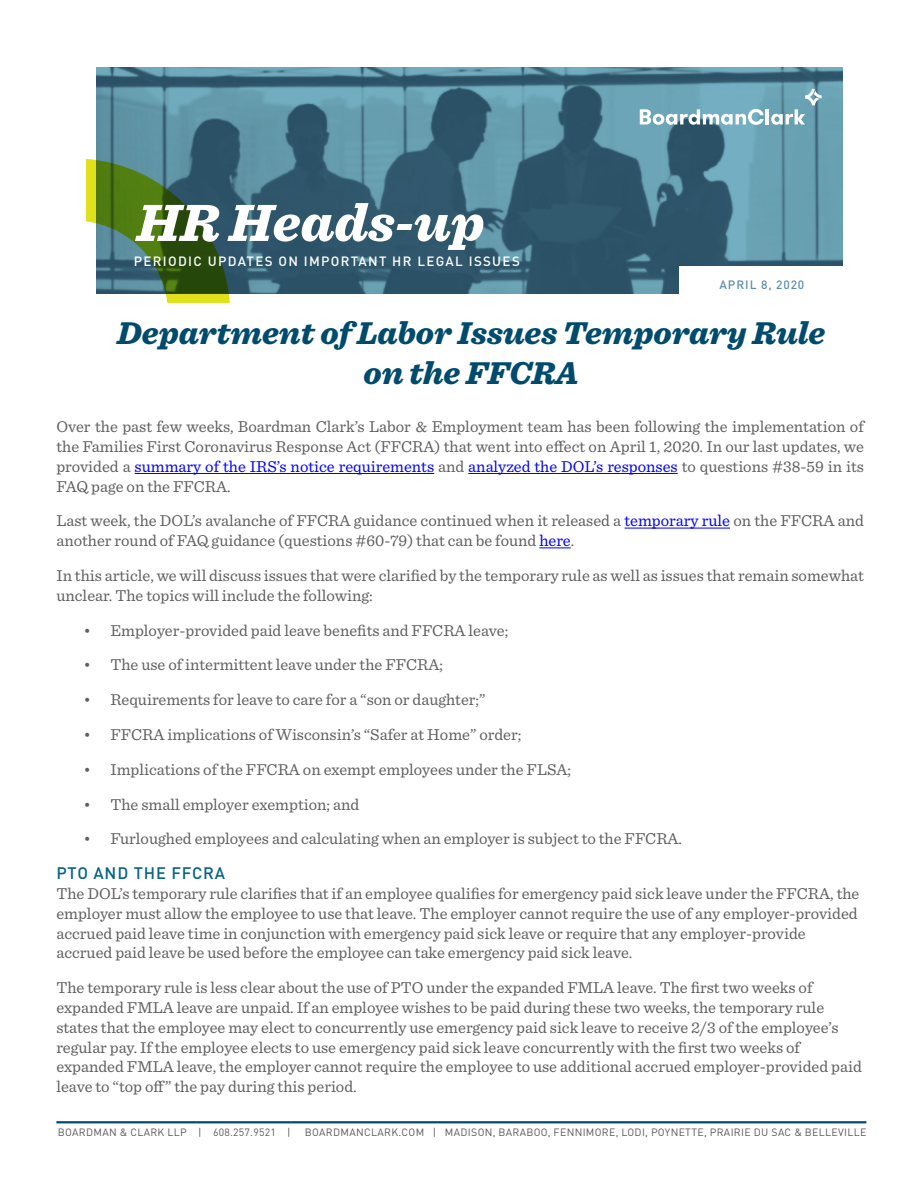
<style>
.page{position:relative;width:918px;height:1188px;background:#fff}
.page>*{position:absolute;margin:0;border:0;box-sizing:border-box;transform-origin:0 0}
.t1{font:italic 900 54.75px "Sentinel";color:#fff}
.t2{font:italic 900 33px/39.6px "Sentinel";color:#004b6c;text-align:center}
.t3{font:16.5px/19.8px "Sentinel";color:#5f5f61}
.t4{font:500 13.35px "DINOT";letter-spacing:.1em;color:#fff}
.t5{font:500 12px "DINOT";letter-spacing:.08em;color:#5c8fab}
.t6{font:10.5px "DINOT";letter-spacing:.03em;color:#57585a}
.s1{color:#00f}
.s2{font-family:"DINOT";font-weight:500;color:#046384}
</style>
<div class="page">
<hr style="left:56px;top:1121px;width:810px;height:2px;background:#004b6c">
<img style="left:96px;top:68px;width:746px;height:225px">
<svg style="left:86px;top:159px;width:144px;height:144px;background:#54784d"></svg>
<svg style="left:640px;top:109px;width:124px;height:16px"></svg>
<hr style="left:766px;top:109px;width:3px;height:15px;background:#fff">
<svg style="left:771px;top:89px;width:51px;height:36px;background:#81aebd"></svg>
<div style="left:680px;top:267px;width:164px;height:36px;background:#fff"></div>
<hr style="left:135px;top:473px;width:299px;height:1px;background:#00f">
<hr style="left:468px;top:473px;width:210px;height:1px;background:#00f">
<hr style="left:625px;top:528px;width:105px;height:1px;background:#00f">
<hr style="left:539px;top:547px;width:32px;height:1px;background:#00f">
<p class="t1" style="left:137px;top:179px;width:349px">HR Heads-up</p>
<p class="t4" style="left:134px;top:251px;width:388px">PERIODIC UPDATES ON IMPORTANT HR LEGAL ISSUES</p>
<p class="t5" style="left:719px;top:276px;width:86px">APRIL 8, 2020</p>
<p class="t2" style="left:117px;top:312px;width:710px">Department of Labor Issues Temporary Rule on the FFCRA</p>
<p class="t3" style="left:56px;top:416px;width:809px;text-align:justify">Over the past few weeks, Boardman Clark’s Labor &amp; Employment team has been following the implementation of the Families First Coronavirus Response Act (FFCRA) that went into effect on April 1, 2020. In our last updates, we provided a <span class="s1">summary of the IRS’s notice requirements</span> and <span class="s1">analyzed the DOL’s responses</span> to questions #38-59 in its FAQ page on the FFCRA.</p>
<p class="t3" style="left:56px;top:510px;width:809px">Last week, the DOL’s avalanche of FFCRA guidance continued when it released a <span class="s1">temporary rule</span> on the FFCRA and another round of FAQ guidance (questions #60-79) that can be found <span class="s1">here</span>.</p>
<p class="t3" style="left:56px;top:565px;width:809px">In this article, we will discuss issues that were clarified by the temporary rule as well as issues that remain somewhat unclear. The topics will include the following:</p>
<p class="t3" style="left:83px;top:619px;width:426px">• Employer-provided paid leave benefits and FFCRA leave;</p>
<p class="t3" style="left:83px;top:654px;width:361px">• The use of intermittent leave under the FFCRA;</p>
<p class="t3" style="left:83px;top:689px;width:404px">• Requirements for leave to care for a “son or daughter;”</p>
<p class="t3" style="left:83px;top:724px;width:439px">• FFCRA implications of Wisconsin’s “Safer at Home” order;</p>
<p class="t3" style="left:83px;top:758px;width:489px">• Implications of the FFCRA on exempt employees under the FLSA;</p>
<p class="t3" style="left:83px;top:793px;width:277px">• The small employer exemption; and</p>
<p class="t3" style="left:83px;top:828px;width:600px">• Furloughed employees and calculating when an employer is subject to the FFCRA.</p>
<p class="t3" style="left:56px;top:863px;width:805px"><span class="s2">PTO AND THE FFCRA<br></span>The DOL’s temporary rule clarifies that if an employee qualifies for emergency paid sick leave under the FFCRA, the employer must allow the employee to use that leave. The employer cannot require the use of any employer-provided accrued paid leave time in conjunction with emergency paid sick leave or require that any employer-provide accrued paid leave be used before the employee can take emergency paid sick leave.</p>
<p class="t3" style="left:56px;top:977px;width:807px">The temporary rule is less clear about the use of PTO under the expanded FMLA leave. The first two weeks of expanded FMLA leave are unpaid. If an employee wishes to be paid during these two weeks, the temporary rule states that the employee may elect to concurrently use emergency paid sick leave to receive 2/3 of the employee’s regular pay. If the employee elects to use emergency paid sick leave concurrently with the first two weeks of expanded FMLA leave, the employer cannot require the employee to use additional accrued employer-provided paid leave to “top off” the pay during this period.</p>
<p class="t6" style="left:58px;top:1124px;width:234px">BOARDMAN &amp; CLARK LLP | 608.257.9521 |</p>
<p class="t6" style="left:305px;top:1124px;width:563px">BOARDMANCLARK.COM | MADISON, BARABOO, FENNIMORE, LODI, POYNETTE, PRAIRIE DU SAC &amp; BELLEVILLE</p>
</div>
